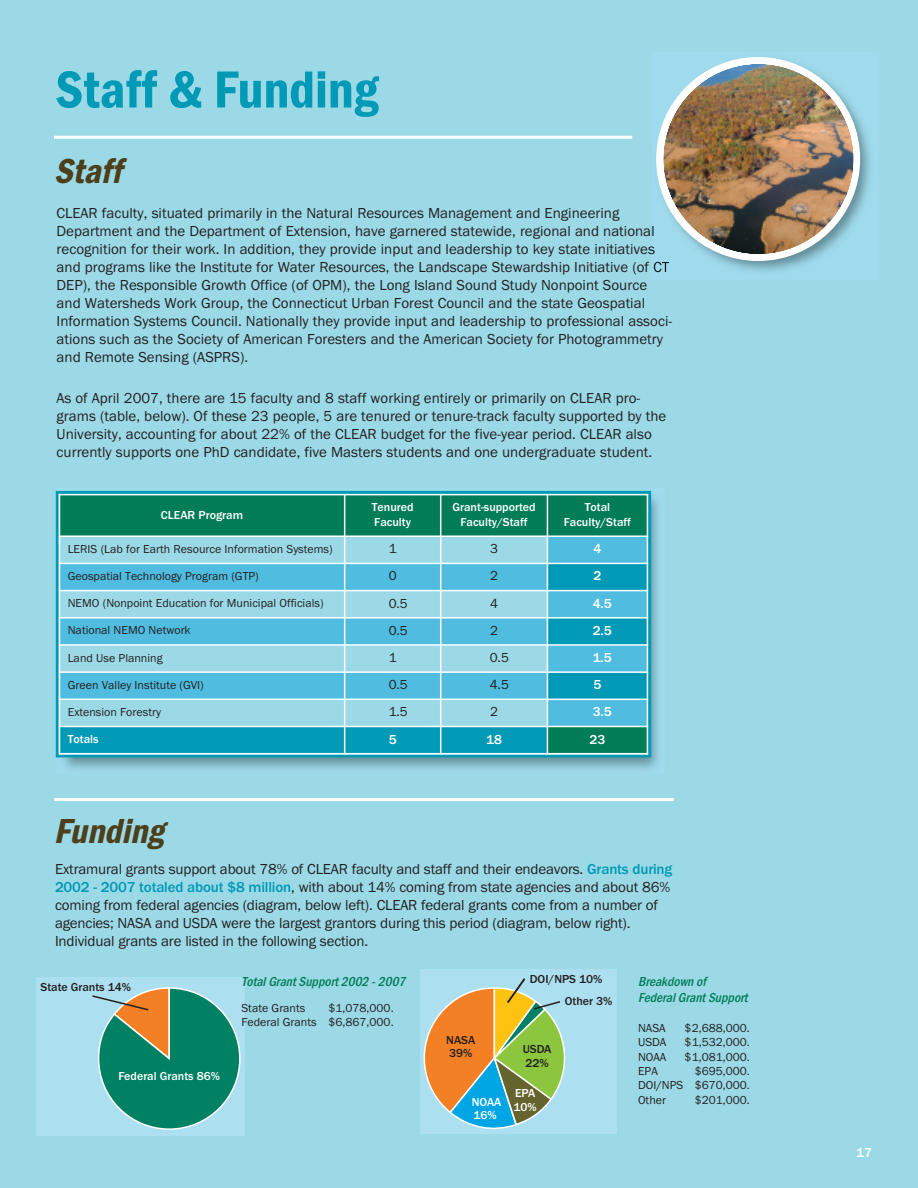
<style>
.page{position:relative;width:918px;height:1188px;background:#9bd9e7}
.page>*{position:absolute;margin:0;border:0;box-sizing:border-box;transform-origin:0 0}
.t1{font:600 condensed 54px "Franklin Gothic";color:#0099b6}
.t2{font:italic 600 condensed 36px "Franklin Gothic";color:#4c3f1a}
.t3{font:15px/18px "Franklin Gothic";color:#231f20}
.t4{font:italic 500 condensed 13.5px/16.2px "Franklin Gothic";color:#007d55}
.t5{font:13.5px "Franklin Gothic";color:#231f20}
.t6{font:500 13.5px "Franklin Gothic";color:#fff}
.t7{font:12px/14.4px "Franklin Gothic";color:#231f20;text-align:justify}
.t8{font:500 12px/14.4px "Franklin Gothic";color:#fff}
.t9{font:500 12px/13.5px "Franklin Gothic";color:#231f20}
.s1{font-weight:500;color:#0099b6}
</style>
<div class="page">
<hr style="left:54px;top:798px;width:620px;height:3px;background:#fff">
<img style="left:56px;top:490px;width:602px;height:279px">
<div style="left:56px;top:491px;width:595px;height:266px;border:3px solid #0099b6"></div>
<div style="left:59px;top:494px;width:286px;height:42px;background:#007d55"></div>
<div style="left:345px;top:494px;width:96px;height:42px;background:#007d55"></div>
<div style="left:441px;top:494px;width:106px;height:42px;background:#007d55"></div>
<div style="left:547px;top:494px;width:101px;height:42px;background:#007d55"></div>
<div style="left:59px;top:536px;width:286px;height:27px;background:#9bd9e7"></div>
<div style="left:345px;top:536px;width:96px;height:27px;background:#9bd9e7"></div>
<div style="left:441px;top:536px;width:106px;height:27px;background:#9bd9e7"></div>
<div style="left:547px;top:536px;width:101px;height:27px;background:#50bcdf"></div>
<div style="left:59px;top:563px;width:286px;height:28px;background:#50bcdf"></div>
<div style="left:345px;top:563px;width:96px;height:28px;background:#50bcdf"></div>
<div style="left:441px;top:563px;width:106px;height:28px;background:#50bcdf"></div>
<div style="left:547px;top:563px;width:101px;height:28px;background:#0099b6"></div>
<div style="left:59px;top:591px;width:286px;height:27px;background:#9bd9e7"></div>
<div style="left:345px;top:591px;width:96px;height:27px;background:#9bd9e7"></div>
<div style="left:441px;top:591px;width:106px;height:27px;background:#9bd9e7"></div>
<div style="left:547px;top:591px;width:101px;height:27px;background:#50bcdf"></div>
<div style="left:59px;top:618px;width:286px;height:27px;background:#50bcdf"></div>
<div style="left:345px;top:618px;width:96px;height:27px;background:#50bcdf"></div>
<div style="left:441px;top:618px;width:106px;height:27px;background:#50bcdf"></div>
<div style="left:547px;top:618px;width:101px;height:27px;background:#0099b6"></div>
<div style="left:59px;top:645px;width:286px;height:27px;background:#9bd9e7"></div>
<div style="left:345px;top:645px;width:96px;height:27px;background:#9bd9e7"></div>
<div style="left:441px;top:645px;width:106px;height:27px;background:#9bd9e7"></div>
<div style="left:547px;top:645px;width:101px;height:27px;background:#50bcdf"></div>
<div style="left:59px;top:672px;width:286px;height:27px;background:#50bcdf"></div>
<div style="left:345px;top:672px;width:96px;height:27px;background:#50bcdf"></div>
<div style="left:441px;top:672px;width:106px;height:27px;background:#50bcdf"></div>
<div style="left:547px;top:672px;width:101px;height:27px;background:#0099b6"></div>
<div style="left:59px;top:699px;width:286px;height:28px;background:#9bd9e7"></div>
<div style="left:345px;top:699px;width:96px;height:28px;background:#9bd9e7"></div>
<div style="left:441px;top:699px;width:106px;height:28px;background:#9bd9e7"></div>
<div style="left:547px;top:699px;width:101px;height:28px;background:#50bcdf"></div>
<div style="left:59px;top:727px;width:286px;height:27px;background:#0099b6"></div>
<div style="left:345px;top:727px;width:96px;height:27px;background:#0099b6"></div>
<div style="left:441px;top:727px;width:106px;height:27px;background:#0099b6"></div>
<div style="left:547px;top:727px;width:101px;height:27px;background:#007d55"></div>
<hr style="left:59px;top:494px;width:1px;height:260px;background:#fff">
<hr style="left:344px;top:494px;width:1px;height:260px;background:#fff">
<hr style="left:440px;top:494px;width:1px;height:260px;background:#fff">
<hr style="left:547px;top:494px;width:1px;height:260px;background:#fff">
<hr style="left:647px;top:494px;width:1px;height:260px;background:#fff">
<hr style="left:59px;top:494px;width:589px;height:1px;background:#fff">
<hr style="left:59px;top:535px;width:589px;height:2px;background:#fff">
<hr style="left:59px;top:563px;width:589px;height:1px;background:#fff">
<hr style="left:59px;top:590px;width:589px;height:1px;background:#fff">
<hr style="left:59px;top:617px;width:589px;height:2px;background:#fff">
<hr style="left:59px;top:644px;width:589px;height:2px;background:#fff">
<hr style="left:59px;top:671px;width:589px;height:2px;background:#fff">
<hr style="left:59px;top:699px;width:589px;height:1px;background:#fff">
<hr style="left:59px;top:726px;width:589px;height:1px;background:#fff">
<hr style="left:59px;top:753px;width:589px;height:1px;background:#fff">
<img style="left:652px;top:57px;width:218px;height:216px">
<div style="left:656px;top:57px;width:204px;height:204px;background:#fff;border-radius:50%"></div>
<img style="left:663px;top:64px;width:191px;height:190px;border-radius:50%">
<div style="left:37px;top:978px;width:207px;height:158px;background:#acdfef"></div>
<svg style="left:92px;top:987px;width:149px;height:143px"></svg>
<div style="left:420px;top:970px;width:196px;height:164px;background:#acdfef"></div>
<svg style="left:423px;top:978px;width:143px;height:151px"></svg>
<hr style="left:54px;top:136px;width:578px;height:3px;background:#fff">
<h1 class="t1" style="left:56px;top:57px;width:324px">Staff &amp; Funding</h1>
<h2 class="t2" style="left:54px;top:149px;width:79px">Staff</h2>
<p class="t3" style="left:56px;top:204px;width:617px">CLEAR faculty, situated primarily in the Natural Resources Management and Engineering Department and the Department of Extension, have garnered statewide, regional and national recognition for their work. In addition, they provide input and leadership to key state initiatives and programs like the Institute for Water Resources, the Landscape Stewardship Initiative (of CT DEP), the Responsible Growth Office (of OPM), the Long Island Sound Study Nonpoint Source and Watersheds Work Group, the Connecticut Urban Forest Council and the state Geospatial Information Systems Council. Nationally they provide input and leadership to professional associ&shy;ations such as the Society of American Foresters and the American Society for Photogrammetry and Remote Sensing (ASPRS).</p>
<p class="t3" style="left:56px;top:389px;width:612px">As of April 2007, there are 15 faculty and 8 staff working entirely or primarily on CLEAR pro&shy;grams (table, below). Of these 23 people, 5 are tenured or tenure-track faculty supported by the University, accounting for about 22% of the CLEAR budget for the five-year period. CLEAR also currently supports one PhD candidate, five Masters students and one undergraduate student.</p>
<p class="t8" style="left:161px;top:507px;width:84px">CLEAR Program</p>
<p class="t8" style="left:372px;top:500px;width:43px">Tenured<br>Faculty</p>
<p class="t8" style="left:452px;top:500px;width:85px;text-align:center">Grant-supported<br>Faculty/Staff</p>
<p class="t8" style="left:564px;top:500px;width:69px;text-align:center">Total<br>Faculty/Staff</p>
<p class="t7" style="left:68px;top:542px;width:266px">LERIS (Lab for Earth Resource Information Systems)</p>
<p class="t5" style="left:389px;top:541px;width:9px">1</p>
<p class="t5" style="left:490px;top:541px;width:9px">3</p>
<p class="t6" style="left:593px;top:541px;width:9px">4</p>
<p class="t7" style="left:68px;top:569px;width:192px">Geospatial Technology Program (GTP)</p>
<p class="t5" style="left:389px;top:568px;width:9px">0</p>
<p class="t5" style="left:490px;top:568px;width:9px">2</p>
<p class="t6" style="left:593px;top:568px;width:9px">2</p>
<p class="t7" style="left:68px;top:596px;width:257px">NEMO (Nonpoint Education for Municipal Officials)</p>
<p class="t5" style="left:389px;top:595px;width:21px">0.5</p>
<p class="t5" style="left:490px;top:595px;width:9px">4</p>
<p class="t6" style="left:593px;top:595px;width:21px">4.5</p>
<p class="t7" style="left:68px;top:623px;width:124px">National NEMO Network</p>
<p class="t5" style="left:389px;top:622px;width:21px">0.5</p>
<p class="t5" style="left:490px;top:622px;width:9px">2</p>
<p class="t6" style="left:593px;top:622px;width:21px">2.5</p>
<p class="t7" style="left:68px;top:650px;width:96px">Land Use Planning</p>
<p class="t5" style="left:389px;top:649px;width:9px">1</p>
<p class="t5" style="left:490px;top:649px;width:21px">0.5</p>
<p class="t6" style="left:593px;top:649px;width:21px">1.5</p>
<p class="t7" style="left:68px;top:677px;width:138px">Green Valley Institute (GVI)</p>
<p class="t5" style="left:389px;top:677px;width:21px">0.5</p>
<p class="t5" style="left:490px;top:677px;width:21px">4.5</p>
<p class="t6" style="left:593px;top:677px;width:9px">5</p>
<p class="t7" style="left:68px;top:705px;width:95px">Extension Forestry</p>
<p class="t5" style="left:389px;top:704px;width:21px">1.5</p>
<p class="t5" style="left:490px;top:704px;width:9px">2</p>
<p class="t6" style="left:593px;top:704px;width:21px">3.5</p>
<p class="t8" style="left:68px;top:732px;width:32px">Totals</p>
<p class="t6" style="left:389px;top:731px;width:9px">5</p>
<p class="t6" style="left:486px;top:731px;width:17px">18</p>
<p class="t6" style="left:590px;top:731px;width:17px">23</p>
<h2 class="t2" style="left:54px;top:809px;width:121px">Funding</h2>
<p class="t3" style="left:55px;top:860px;width:619px">Extramural grants support about 78% of CLEAR faculty and staff and their endeavors. <span class="s1">Grants during 2002 - 2007 totaled about $8 million</span>, with about 14% coming from state agencies and about 86% coming from federal agencies (diagram, below left). CLEAR federal grants come from a number of agencies; NASA and USDA were the largest grantors during this period (diagram, below right).<br>Individual grants are listed in the following section.</p>
<p class="t9" style="left:41px;top:981px;width:92px">State Grants 14%</p>
<p class="t4" style="left:241px;top:973px;width:169px">Total Grant Support 2002 - 2007</p>
<p class="t7" style="left:241px;top:1001px;width:65px">State Grants</p>
<p class="t7" style="left:241px;top:1001px;width:154px;text-align:right">$1,078,000.<br>Federal Grants $6,867,000.</p>
<p class="t8" style="left:118px;top:1069px;width:103px">Federal Grants 86%</p>
<p class="t9" style="left:446px;top:1033px;width:31px">NASA<br>39%</p>
<p class="t8" style="left:472px;top:1095px;width:31px;line-height:13.5px">NOAA<br>16%</p>
<p class="t9" style="left:530px;top:972px;width:74px">DOI/NPS 10%</p>
<p class="t9" style="left:565px;top:994px;width:49px">Other 3%</p>
<p class="t9" style="left:523px;top:1043px;width:30px">USDA<br>22%</p>
<p class="t8" style="left:514px;top:1087px;width:25px;line-height:13.5px">EPA<br>10%</p>
<p class="t4" style="left:638px;top:973px;width:115px">Breakdown of<br>Federal Grant Support</p>
<p class="t7" style="left:638px;top:1020px;width:29px">NASA</p>
<p class="t7" style="left:685px;top:1020px;width:67px">$2,688,000.</p>
<p class="t7" style="left:638px;top:1035px;width:30px">USDA</p>
<p class="t7" style="left:685px;top:1035px;width:67px">$1,532,000.</p>
<p class="t7" style="left:638px;top:1049px;width:30px">NOAA</p>
<p class="t7" style="left:685px;top:1049px;width:67px">$1,081,000.</p>
<p class="t7" style="left:638px;top:1064px;width:21px">EPA</p>
<p class="t7" style="left:638px;top:1064px;width:113px;text-indent:57px">$695,000.<br>DOI/NPS $670,000.<br>Other</p>
<p class="t7" style="left:695px;top:1092px;width:57px">$201,000.</p>
<p class="t6" style="left:856px;top:1144px;width:17px">17</p>
</div>
